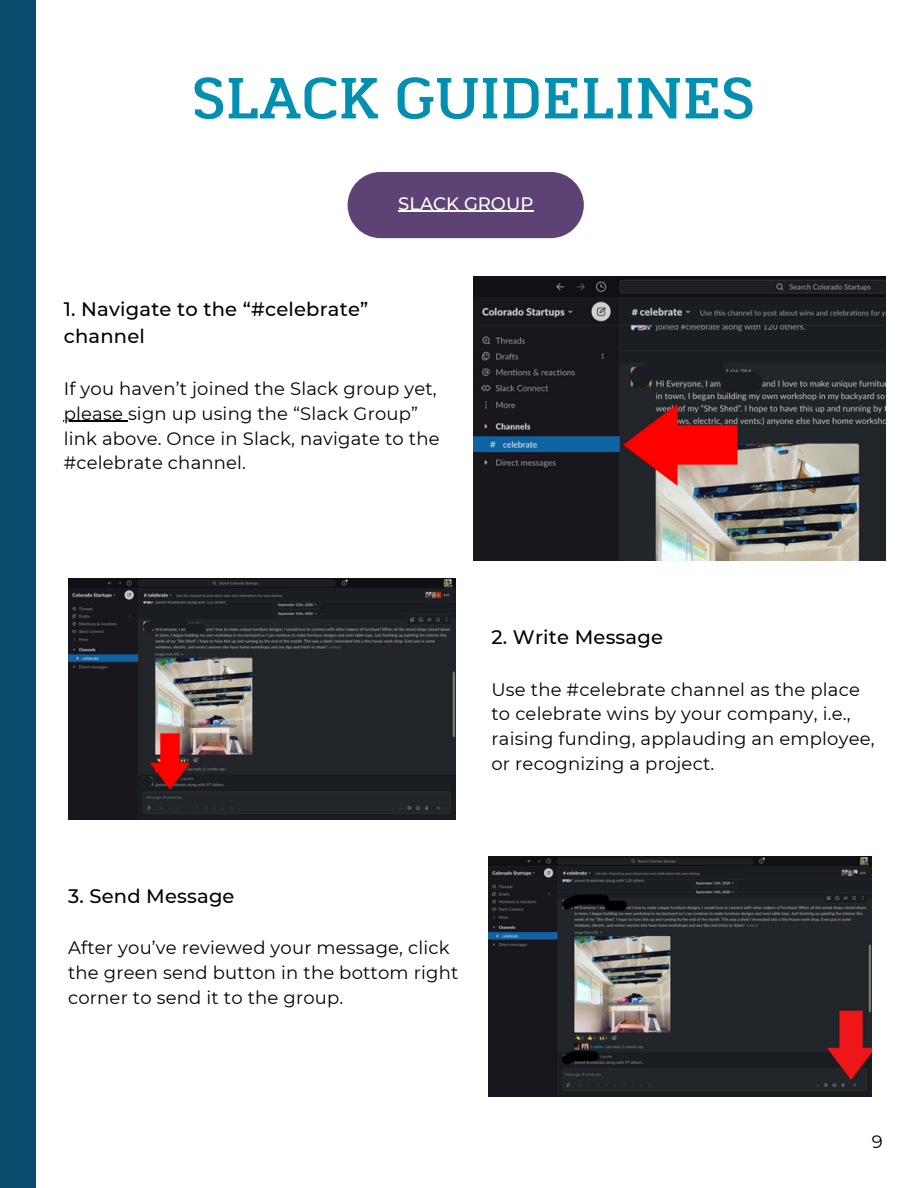
<style>
.page{position:relative;width:918px;height:1188px;background:#fff}
.page>*{position:absolute;margin:0;border:0;box-sizing:border-box;transform-origin:0 0}
.t1{font:56.25px "RTL Jannah Medium";color:#0190b2}
.t2{font:500 19.5px/27px "Montserrat";letter-spacing:.01em;color:#000}
.t3{font:18px/24.8px "Montserrat";letter-spacing:.01em;color:#000}
.t4{font:500 18px "Montserrat";color:#fffefe}
</style>
<div class="page">
<div style="left:0;top:0;width:36px;height:1188px;background:#084b6d"></div>
<div style="left:348px;top:172px;width:236px;height:66px;background:#5d4276;border-radius:33px"></div>
<img style="left:473px;top:277px;width:412px;height:283px">
<img style="left:68px;top:578px;width:387px;height:242px">
<img style="left:489px;top:857px;width:382px;height:240px">
<hr style="left:64px;top:421px;width:64px;height:1px;background:#000">
<hr style="left:398px;top:211px;width:135px;height:1px;background:#fffefe">
<p class="t1" style="left:192px;top:62px;width:564px">SLACK GUIDELINES</p>
<p class="t4" style="left:398px;top:192px;width:137px">SLACK GROUP</p>
<p class="t2" style="left:64px;top:296px;width:306px">1. Navigate to the “#celebrate” channel</p>
<p class="t3" style="left:64px;top:376px;width:377px">If you haven’t joined the Slack group yet, please sign up using the “Slack Group” link above. Once in Slack, navigate to the #celebrate channel.</p>
<p class="t2" style="left:491px;top:623px;width:173px">2. Write Message</p>
<p class="t3" style="left:491px;top:677px;width:385px">Use the #celebrate channel as the place to celebrate wins by your company, i.e., raising funding, applauding an employee, or recognizing a project.</p>
<p class="t2" style="left:68px;top:882px;width:168px">3. Send Message</p>
<p class="t3" style="left:68px;top:936px;width:392px">After you’ve reviewed your message, click the green send button in the bottom right corner to send it to the group.</p>
<p class="t3" style="left:872px;top:1130px;width:12px">9</p>
</div>
